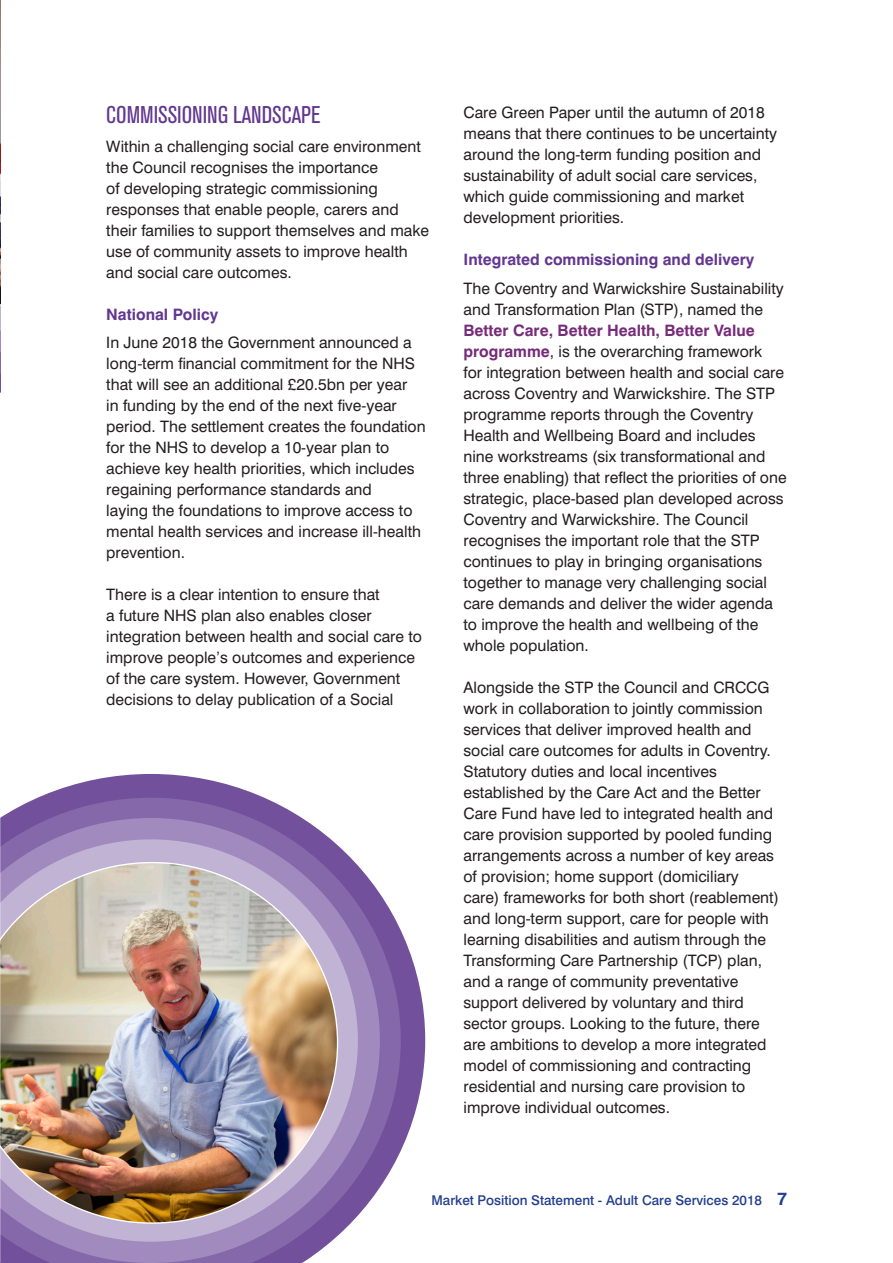
<style>
.page{position:relative;width:893px;height:1263px;background:#fff}
.page>*{position:absolute;margin:0;border:0;box-sizing:border-box;transform-origin:0 0}
.t1{font:condensed 24px "Akzidenz Grotesk BQ";color:#623790}
.t2{font:15.75px/21px "Swiss 721 BT";color:#231f20}
.t3{font:700 15.75px "Swiss 721 BT";color:#623790}
.t4{font:500 13.5px "Swiss 721 BT";color:#253f8e}
.s1{font-weight:700;color:#762c79}
.s2{font-weight:700;font-size:18px}
</style>
<div class="page">
<svg style="left:37px;top:774px;width:388px;height:376px"></svg>
<svg style="left:0;top:798px;width:401px;height:389px"></svg>
<svg style="left:0;top:818px;width:380px;height:445px"></svg>
<svg style="left:0;top:839px;width:358px;height:403px;background:#a38dbe"></svg>
<img style="left:0;top:862px;width:338px;height:362px">
<h1 class="t1" style="left:106px;top:101px;width:216px">COMMISSIONING LANDSCAPE</h1>
<p class="t2" style="left:106px;top:136px;width:324px">Within a challenging social care environment the Council recognises the importance<br>of developing strategic commissioning responses that enable people, carers and their families to support themselves and make use of community assets to improve health and social care outcomes.</p>
<p class="t3" style="left:106px;top:305px;width:113px">National Policy</p>
<p class="t2" style="left:106px;top:332px;width:321px">In June 2018 the Government announced a long-term financial commitment for the NHS that will see an additional £20.5bn per year<br>in funding by the end of the next five-year period. The settlement creates the foundation for the NHS to develop a 10-year plan to achieve key health priorities, which includes regaining performance standards and<br>laying the foundations to improve access to mental health services and increase ill-health prevention.</p>
<p class="t2" style="left:106px;top:584px;width:317px">There is a clear intention to ensure that<br>a future NHS plan also enables closer integration between health and social care to improve people’s outcomes and experience of the care system. However, Government decisions to delay publication of a Social</p>
<p class="t2" style="left:463px;top:102px;width:315px">Care Green Paper until the autumn of 2018 means that there continues to be uncertainty around the long-term funding position and sustainability of adult social care services, which guide commissioning and market development priorities.</p>
<p class="t3" style="left:463px;top:250px;width:292px">Integrated commissioning and delivery</p>
<p class="t2" style="left:463px;top:278px;width:322px">The Coventry and Warwickshire Sustainability and Transformation Plan (STP), named the</p>
<p class="t2" style="left:463px;top:320px;width:325px"><span class="s1">Better Care, Better Health, Better Value programme</span>, is the overarching framework<br>for integration between health and social care across Coventry and Warwickshire. The STP programme reports through the Coventry Health and Wellbeing Board and includes nine workstreams (six transformational and three enabling) that reflect the priorities of one strategic, place-based plan developed across Coventry and Warwickshire. The Council recognises the important role that the STP continues to play in bringing organisations together to manage very challenging social care demands and deliver the wider agenda to improve the health and wellbeing of the whole population.</p>
<p class="t2" style="left:463px;top:677px;width:317px">Alongside the STP the Council and CRCCG work in collaboration to jointly commission services that deliver improved health and social care outcomes for adults in Coventry.<br>Statutory duties and local incentives established by the Care Act and the Better Care Fund have led to integrated health and care provision supported by pooled funding arrangements across a number of key areas of provision; home support (domiciliary<br>care) frameworks for both short (reablement) and long-term support, care for people with learning disabilities and autism through the Transforming Care Partnership (TCP) plan, and a range of community preventative support delivered by voluntary and third sector groups. Looking to the future, there are ambitions to develop a more integrated model of commissioning and contracting residential and nursing care provision to improve individual outcomes.</p>
<p class="t4" style="left:431px;top:1192px;width:357px">Market Position Statement - Adult Care Services 2018 <span class="s2">7</span></p>
</div>
